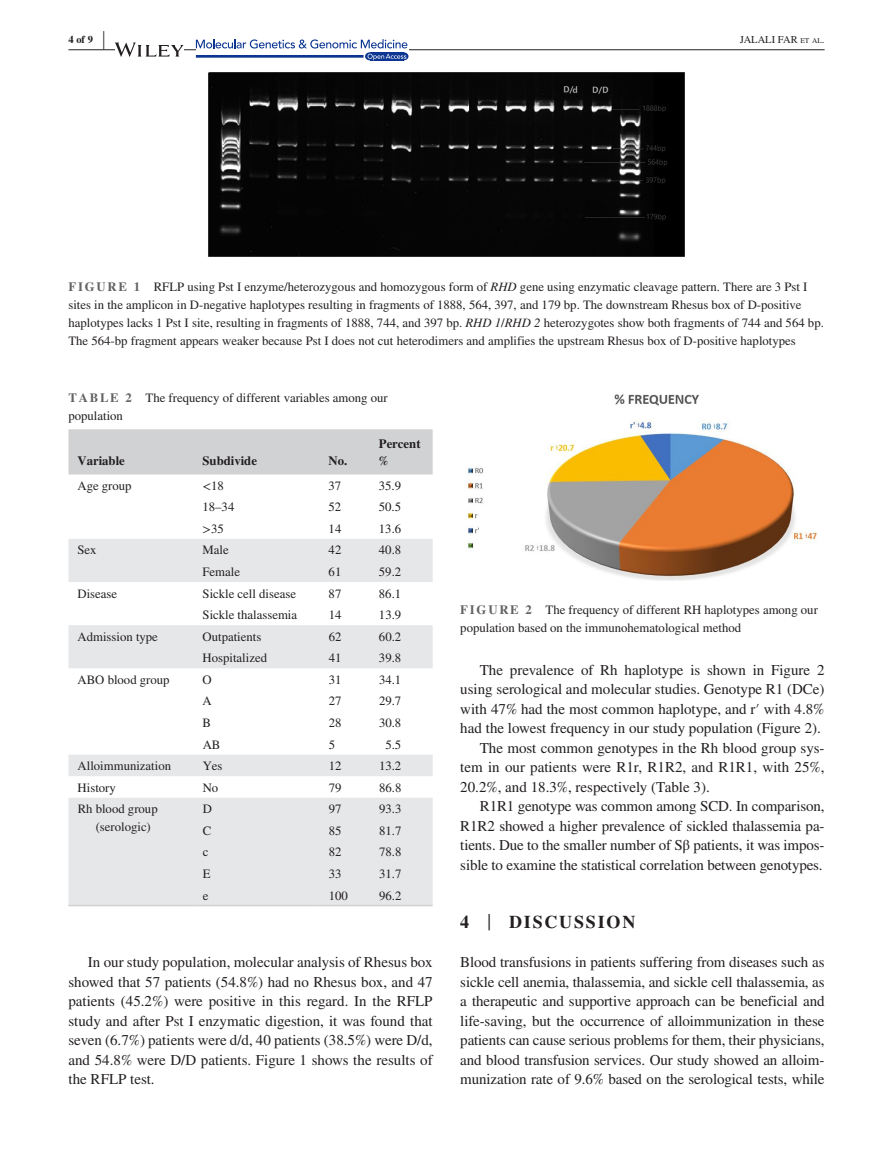
<style>
.page{position:relative;width:893px;height:1174px;background:#fff}
.page>*{position:absolute;margin:0;border:0;box-sizing:border-box;transform-origin:0 0}
.t1{font:700 25.95px "STIX";color:#231f20;scale:.36 1}
.t2{font:700 18px "STIX";letter-spacing:.1em;color:#231f20}
.t3{font:15px/19.5px "STIX";color:#231f20;text-align:justify}
.t4{font:12.75px/18px "STIX";color:#231f20}
.t5{font:700 12.75px/17.2px "STIX";color:#231f20}
.t6{font:10.5px "STIX";color:#231f20}
.t7{font:700 10.5px "STIX";color:#231f20}
.s1{font-size:7.35px}
.s2{font-weight:700;color:#636366}
.s3{font-style:italic}
.s4{font-weight:400;font-size:23.7px}
</style>
<div class="page">
<hr style="left:68px;top:49px;width:756px;height:1px;background:#231f20">
<svg style="left:115px;top:43px;width:69px;height:14px"></svg>
<svg style="left:196px;top:39px;width:211px;height:21px"></svg>
<img style="left:208px;top:72px;width:477px;height:185px">
<div style="left:68px;top:429px;width:365px;height:45px;background:#d1d2d4"></div>
<svg style="left:68px;top:539px;width:365px;height:365px;fill:#e6e7e9"></svg>
<hr style="left:68px;top:904px;width:125px;height:2px;background:#d1d2d4">
<hr style="left:193px;top:904px;width:127px;height:2px;background:#d1d2d4">
<hr style="left:320px;top:904px;width:50px;height:2px;background:#d1d2d4">
<hr style="left:370px;top:904px;width:63px;height:2px;background:#d1d2d4">
<img style="left:467px;top:394px;width:350px;height:187px">
<p class="t7" style="left:68px;top:33px;width:26px">4 of 9</p>
<h1 class="t1" style="left:103px;top:24px;width:7px">|</h1>
<p class="t6" style="left:740px;top:32px;width:86px">JALALI FAR <span class="s1">et al</span> .</p>
<p class="t4" style="left:68px;top:278px;width:757px"><span class="s2">FIGURE 1</span> RFLP using Pst I enzyme/heterozygous and homozygous form of <span class="s3">RHD</span> gene using enzymatic cleavage pattern. There are 3 Pst I sites in the amplicon in D-negative haplotypes resulting in fragments of 1888, 564, 397, and 179 bp. The downstream Rhesus box of D-positive haplotypes lacks 1 Pst I site, resulting in fragments of 1888, 744, and 397 bp. <span class="s3">RHD 1</span>/<span class="s3">RHD 2</span> heterozygotes show both fragments of 744 and 564 bp.<br>The 564-bp fragment appears weaker because Pst I does not cut heterodimers and amplifies the upstream Rhesus box of D-positive haplotypes</p>
<p class="t4" style="left:68px;top:389px;width:321px"><span class="s2">TABLE 2</span> The frequency of different variables among our population</p>
<p class="t5" style="left:77px;top:452px;width:49px">Variable</p>
<p class="t5" style="left:202px;top:452px;width:56px">Subdivide</p>
<p class="t5" style="left:329px;top:452px;width:20px">No.</p>
<p class="t5" style="left:379px;top:435px;width:43px">Percent %</p>
<p class="t4" style="left:77px;top:477px;width:56px">Age group</p>
<p class="t4" style="left:202px;top:477px;width:23px">&lt;18</p>
<p class="t4" style="left:329px;top:477px;width:14px">37</p>
<p class="t4" style="left:379px;top:477px;width:24px">35.9</p>
<p class="t4" style="left:203px;top:499px;width:33px">18–34</p>
<p class="t4" style="left:329px;top:499px;width:14px">52</p>
<p class="t4" style="left:379px;top:499px;width:24px">50.5</p>
<p class="t4" style="left:203px;top:520px;width:23px">&gt;35</p>
<p class="t4" style="left:329px;top:520px;width:14px">14</p>
<p class="t4" style="left:379px;top:520px;width:24px">13.6</p>
<p class="t4" style="left:78px;top:542px;width:21px">Sex</p>
<p class="t4" style="left:203px;top:542px;width:28px">Male</p>
<p class="t4" style="left:329px;top:542px;width:14px">42</p>
<p class="t4" style="left:379px;top:542px;width:24px">40.8</p>
<p class="t4" style="left:203px;top:563px;width:39px">Female</p>
<p class="t4" style="left:329px;top:563px;width:14px">61</p>
<p class="t4" style="left:379px;top:563px;width:24px">59.2</p>
<p class="t4" style="left:78px;top:585px;width:41px">Disease</p>
<p class="t4" style="left:203px;top:585px;width:95px">Sickle cell disease</p>
<p class="t4" style="left:329px;top:585px;width:14px">87</p>
<p class="t4" style="left:379px;top:585px;width:24px">86.1</p>
<p class="t4" style="left:203px;top:607px;width:96px">Sickle thalassemia</p>
<p class="t4" style="left:329px;top:607px;width:14px">14</p>
<p class="t4" style="left:379px;top:607px;width:24px">13.9</p>
<p class="t4" style="left:78px;top:628px;width:82px">Admission type</p>
<p class="t4" style="left:203px;top:628px;width:60px">Outpatients</p>
<p class="t4" style="left:329px;top:628px;width:14px">62</p>
<p class="t4" style="left:379px;top:628px;width:24px">60.2</p>
<p class="t4" style="left:203px;top:650px;width:66px">Hospitalized</p>
<p class="t4" style="left:329px;top:650px;width:14px">41</p>
<p class="t4" style="left:379px;top:650px;width:24px">39.8</p>
<p class="t4" style="left:78px;top:671px;width:94px">ABO blood group</p>
<p class="t4" style="left:203px;top:671px;width:11px">O</p>
<p class="t4" style="left:329px;top:671px;width:14px">31</p>
<p class="t4" style="left:379px;top:671px;width:24px">34.1</p>
<p class="t4" style="left:203px;top:693px;width:11px">A</p>
<p class="t4" style="left:329px;top:693px;width:14px">27</p>
<p class="t4" style="left:379px;top:693px;width:24px">29.7</p>
<p class="t4" style="left:203px;top:714px;width:10px">B</p>
<p class="t4" style="left:329px;top:714px;width:14px">28</p>
<p class="t4" style="left:379px;top:714px;width:24px">30.8</p>
<p class="t4" style="left:203px;top:736px;width:19px">AB</p>
<p class="t4" style="left:329px;top:736px;width:8px">5</p>
<p class="t4" style="left:385px;top:736px;width:17px">5.5</p>
<p class="t4" style="left:78px;top:757px;width:95px">Alloimmunization</p>
<p class="t4" style="left:203px;top:757px;width:21px">Yes</p>
<p class="t4" style="left:329px;top:757px;width:14px">12</p>
<p class="t4" style="left:379px;top:757px;width:24px">13.2</p>
<p class="t4" style="left:78px;top:779px;width:40px">History</p>
<p class="t4" style="left:203px;top:779px;width:17px">No</p>
<p class="t4" style="left:329px;top:779px;width:14px">79</p>
<p class="t4" style="left:379px;top:779px;width:24px">86.8</p>
<p class="t4" style="left:96px;top:801px;width:64px;line-height:17.2px;text-indent:-18px">Rh blood group (serologic)</p>
<p class="t4" style="left:203px;top:801px;width:11px">D</p>
<p class="t4" style="left:329px;top:801px;width:14px">97</p>
<p class="t4" style="left:379px;top:801px;width:24px">93.3</p>
<p class="t4" style="left:203px;top:822px;width:10px">C</p>
<p class="t4" style="left:329px;top:822px;width:14px">85</p>
<p class="t4" style="left:379px;top:822px;width:24px">81.7</p>
<p class="t4" style="left:203px;top:844px;width:7px">c</p>
<p class="t4" style="left:329px;top:844px;width:14px">82</p>
<p class="t4" style="left:379px;top:844px;width:24px">78.8</p>
<p class="t4" style="left:203px;top:865px;width:9px">E</p>
<p class="t4" style="left:329px;top:865px;width:14px">33</p>
<p class="t4" style="left:379px;top:865px;width:24px">31.7</p>
<p class="t4" style="left:203px;top:887px;width:7px">e</p>
<p class="t4" style="left:329px;top:887px;width:21px">100</p>
<p class="t4" style="left:379px;top:887px;width:24px">96.2</p>
<p class="t3" style="left:68px;top:953px;width:366px;text-indent:20px">In our study population, molecular analysis of Rhesus box showed that 57 patients (54.8%) had no Rhesus box, and 47 patients (45.2%) were positive in this regard. In the RFLP study and after Pst I enzymatic digestion, it was found that seven (6.7%) patients were d/d, 40 patients (38.5%) were D/d, and 54.8% were D/D patients. Figure 1 shows the results of the RFLP test.</p>
<p class="t4" style="left:460px;top:602px;width:359px"><span class="s2">FIGURE 2</span> The frequency of different RH haplotypes among our population based on the immunohematological method</p>
<p class="t3" style="left:480px;top:661px;width:346px">The prevalence of Rh haplotype is shown in Figure 2</p>
<p class="t3" style="left:460px;top:680px;width:366px">using serological and molecular studies. Genotype R1 (DCe)</p>
<p class="t3" style="left:460px;top:700px;width:366px">with 47% had the most common haplotype, and r′ with 4.8%</p>
<p class="t3" style="left:460px;top:719px;width:362px">had the lowest frequency in our study population (Figure 2).</p>
<p class="t3" style="left:480px;top:739px;width:346px">The most common genotypes in the Rh blood group sys-</p>
<p class="t3" style="left:460px;top:758px;width:366px">tem in our patients were R1r, R1R2, and R1R1, with 25%,</p>
<p class="t3" style="left:460px;top:778px;width:251px">20.2%, and 18.3%, respectively (Table 3).</p>
<p class="t3" style="left:480px;top:797px;width:346px">R1R1 genotype was common among SCD. In comparison,</p>
<p class="t3" style="left:460px;top:817px;width:366px">R1R2 showed a higher prevalence of sickled thalassemia pa-</p>
<p class="t3" style="left:460px;top:836px;width:366px">tients. Due to the smaller number of Sβ patients, it was impos-</p>
<p class="t3" style="left:460px;top:856px;width:364px">sible to examine the statistical correlation between genotypes.</p>
<p class="t2" style="left:460px;top:911px;width:176px">4 <span class="s4">|</span> DISCUSSION</p>
<p class="t3" style="left:460px;top:953px;width:366px">Blood transfusions in patients suffering from diseases such as sickle cell anemia, thalassemia, and sickle cell thalassemia, as a therapeutic and supportive approach can be beneficial and life-saving, but the occurrence of alloimmunization in these patients can cause serious problems for them, their physicians, and blood transfusion services. Our study showed an alloim&shy;munization rate of 9.6% based on the serological tests, while</p>
</div>
